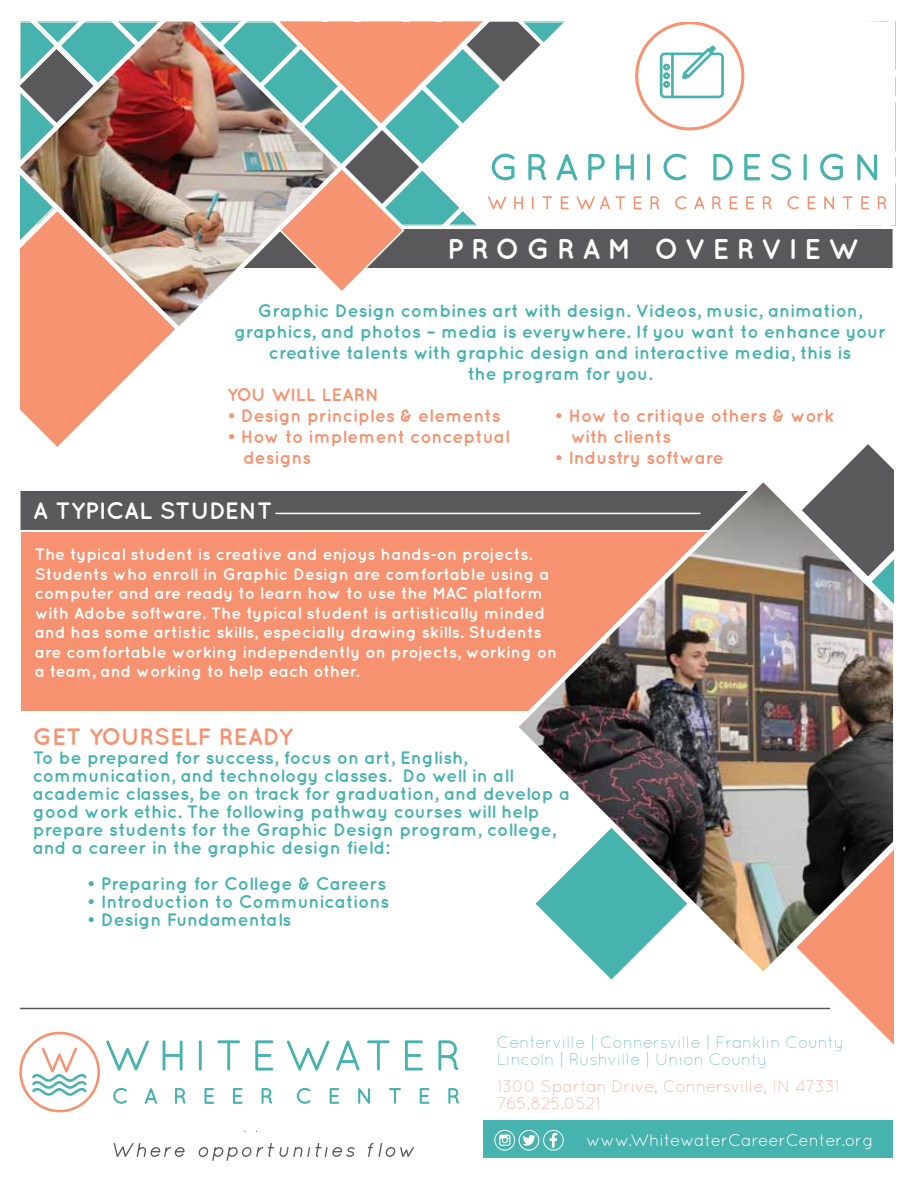
<style>
.page{position:relative;width:918px;height:1188px;background:#fff}
.page>*{position:absolute;margin:0;border:0;box-sizing:border-box;transform-origin:0 0}
.t1{font:700 28.5px "Quicksand";letter-spacing:.25em;color:#fff}
.t2{font:700 23.7px "Quicksand";color:#f69270}
.t3{font:700 23.7px "Quicksand";color:#fff}
.t4{font:700 18px/18px "Quicksand";color:#46b3ae;text-align:center}
.t5{font:700 18px/21px "Quicksand";color:#f69270}
.t6{font:16.95px "Quicksand";letter-spacing:-.01em;color:#fff}
.t7{font:700 16.5px/19.5px "Quicksand";color:#fff}
.t8{font:300 16.5px/16.5px "Quicksand";color:#46b3ae}
.t9{font:300 16.5px/16.5px "Quicksand";color:#f69270}
</style>
<div class="page">
<div style="left:20px;top:490px;width:755px;height:41px;background:#59595c;border:1px solid #fff"></div>
<div style="left:21px;top:532px;width:793px;height:179px;background:#f69270"></div>
<div style="left:164px;top:228px;width:729px;height:41px;background:#59595c;border:1px solid #fff"></div>
<div style="left:483px;top:1121px;width:410px;height:37px;background:#46b3ae"></div>
<svg style="left:19px;top:1032px;width:81px;height:80px"></svg>
<svg style="left:106px;top:1040px;width:43px;height:31px"></svg>
<svg style="left:163px;top:1040px;width:20px;height:31px"></svg>
<hr style="left:199px;top:1040px;width:3px;height:31px;background:#46b3ae">
<svg style="left:217px;top:1040px;width:23px;height:31px"></svg>
<svg style="left:255px;top:1040px;width:18px;height:31px"></svg>
<svg style="left:287px;top:1040px;width:43px;height:31px"></svg>
<svg style="left:336px;top:1041px;width:24px;height:30px"></svg>
<svg style="left:367px;top:1040px;width:23px;height:31px"></svg>
<svg style="left:405px;top:1040px;width:18px;height:31px"></svg>
<svg style="left:438px;top:1040px;width:21px;height:31px"></svg>
<svg style="left:113px;top:1088px;width:14px;height:16px"></svg>
<svg style="left:145px;top:1088px;width:12px;height:16px"></svg>
<svg style="left:175px;top:1088px;width:11px;height:16px"></svg>
<svg style="left:204px;top:1088px;width:10px;height:16px"></svg>
<svg style="left:233px;top:1088px;width:10px;height:16px"></svg>
<svg style="left:262px;top:1088px;width:10px;height:16px"></svg>
<svg style="left:297px;top:1088px;width:13px;height:16px"></svg>
<svg style="left:330px;top:1088px;width:9px;height:16px"></svg>
<svg style="left:358px;top:1088px;width:12px;height:16px"></svg>
<svg style="left:389px;top:1088px;width:12px;height:16px"></svg>
<svg style="left:420px;top:1088px;width:9px;height:16px"></svg>
<svg style="left:448px;top:1088px;width:11px;height:16px"></svg>
<svg style="left:114px;top:1143px;width:71px;height:14px"></svg>
<svg style="left:199px;top:1143px;width:156px;height:18px"></svg>
<svg style="left:368px;top:1143px;width:46px;height:14px"></svg>
<img style="left:20px;top:22px;width:258px;height:304px">
<svg style="left:20px;top:48px;width:75px;height:76px;background:#738c8a"></svg>
<svg style="left:20px;top:169px;width:158px;height:278px"></svg>
<svg style="left:808px;top:196px;width:8px;height:13px"></svg>
<svg style="left:824px;top:196px;width:10px;height:13px"></svg>
<svg style="left:843px;top:196px;width:10px;height:13px"></svg>
<svg style="left:861px;top:196px;width:8px;height:13px"></svg>
<svg style="left:878px;top:196px;width:9px;height:13px"></svg>
<hr style="left:804px;top:154px;width:3px;height:26px;background:#46b3ae;border-radius:2px">
<svg style="left:820px;top:154px;width:23px;height:26px"></svg>
<svg style="left:857px;top:154px;width:20px;height:26px"></svg>
<svg style="left:278px;top:22px;width:521px;height:269px"></svg>
<img style="left:509px;top:482px;width:384px;height:498px">
<svg style="left:793px;top:826px;width:100px;height:218px"></svg>
<svg style="left:801px;top:444px;width:92px;height:176px"></svg>
<hr style="left:276px;top:513px;width:424px;height:1px;background:#fff">
<svg style="left:522px;top:1135px;width:14px;height:11px"></svg>
<div style="left:519px;top:1130px;width:20px;height:20px;border:1px solid #fff;border-radius:50%"></div>
<div style="left:543px;top:1130px;width:21px;height:20px;border:1px solid #fff;border-radius:50%"></div>
<svg style="left:550px;top:1133px;width:7px;height:15px"></svg>
<div style="left:494px;top:1130px;width:21px;height:20px;border:1px solid #fff;border-radius:50%"></div>
<svg style="left:499px;top:1135px;width:11px;height:11px"></svg>
<hr style="left:20px;top:1008px;width:810px;height:1px;background:#59595c">
<h1 class="t1" style="left:447px;top:232px;width:414px">PROGRAM OVERVIEW</h1>
<p class="t4" style="left:234px;top:300px;width:654px;line-height:21px">Graphic Design combines art with design. Videos, music, animation, graphics, and photos – media is everywhere. If you want to enhance your creative talents with graphic design and interactive media, this is<br>the program for you.</p>
<p class="t5" style="left:227px;top:384px;width:153px">YOU WILL LEARN</p>
<p class="t5" style="left:227px;top:405px;width:275px">• Design principles &amp; elements</p>
<p class="t5" style="left:243px;top:426px;width:268px;text-indent:-16px">• How to implement conceptual designs</p>
<h2 class="t3" style="left:33px;top:496px;width:241px">A TYPICAL STUDENT</h2>
<p class="t5" style="left:571px;top:404px;width:265px;text-indent:-16px">• How to critique others &amp; work with clients</p>
<p class="t5" style="left:555px;top:446px;width:171px">• Industry software</p>
<p class="t7" style="left:35px;top:544px;width:524px">The typical student is creative and enjoys hands-on projects.<br>Students who enroll in Graphic Design are comfortable using a computer and are ready to learn how to use the MAC platform with Adobe software. The typical student is artistically minded and has some artistic skills, especially drawing skills. Students are comfortable working independently on projects, working on a team, and working to help each other.</p>
<h2 class="t2" style="left:33px;top:723px;width:261px">GET YOURSELF READY</h2>
<p class="t4" style="left:33px;top:748px;width:539px;text-align:left">To be prepared for success, focus on art, English, communication, and technology classes. Do well in all academic classes, be on track for graduation, and develop a good work ethic. The following pathway courses will help prepare students for the Graphic Design program, college, and a career in the graphic design field:</p>
<p class="t4" style="left:87px;top:874px;width:301px">• Preparing for College &amp; Careers</p>
<p class="t4" style="left:87px;top:892px;width:304px">• Introduction to Communications</p>
<p class="t4" style="left:87px;top:910px;width:206px">• Design Fundamentals</p>
<p class="t8" style="left:497px;top:1034px;width:349px">Centerville | Connersville | Franklin County<br>Lincoln | Rushville | Union County</p>
<p class="t9" style="left:497px;top:1078px;width:345px">1300 Spartan Drive, Connersville, IN 47331<br>765.825.0521</p>
<p class="t6" style="left:586px;top:1130px;width:289px">www.WhitewaterCareerCenter.org</p>
</div>
